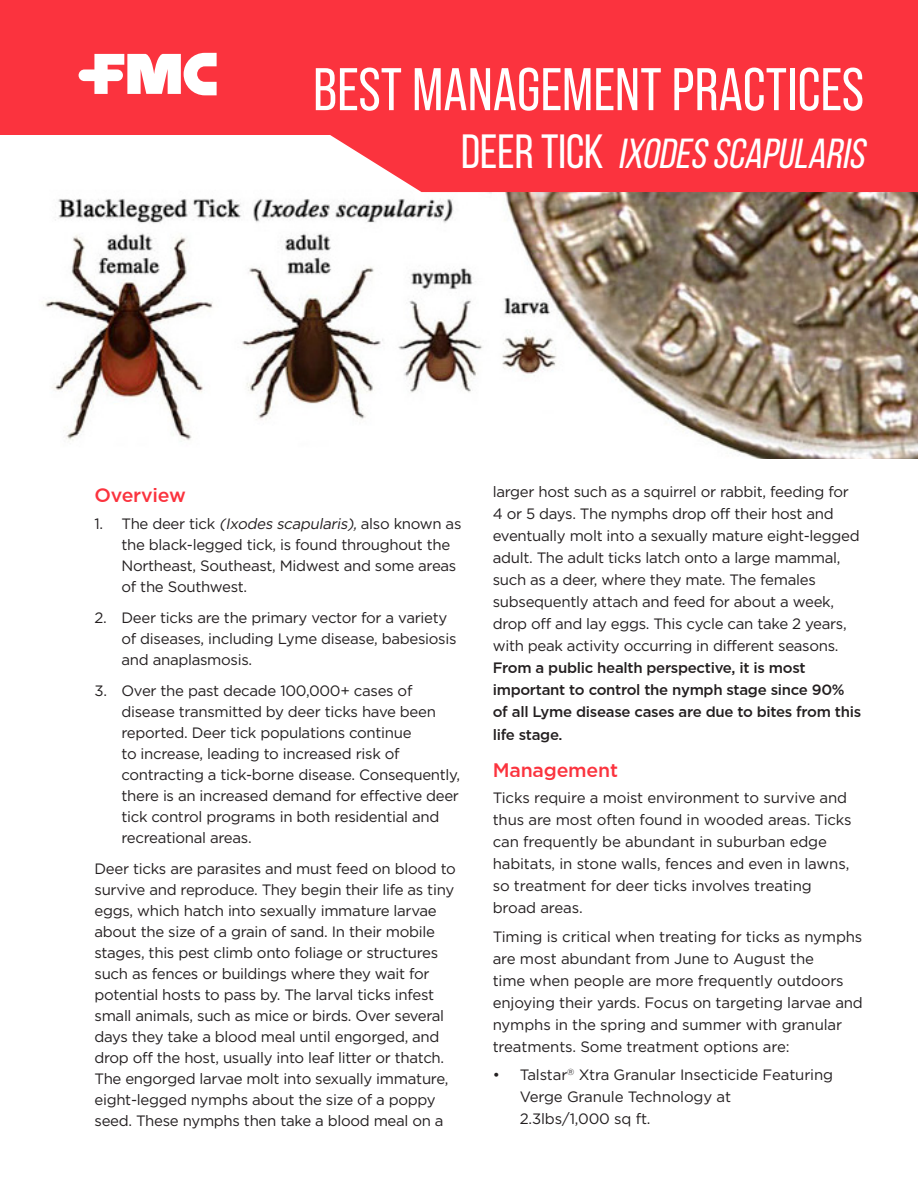
<style>
.page{position:relative;width:918px;height:1188px;background:#fff}
.page>*{position:absolute;margin:0;border:0;box-sizing:border-box;transform-origin:0 0}
.t1{font:60px "Bebas Neue Pro";color:#fff}
.t2{font:italic 42px "Bebas Neue";color:#fff}
.Subheading{font:500 19.5px "Gotham Pro";letter-spacing:-.01em;color:#fb333e}
.Body_Copy{font:15px/21px "Gotham Pro";letter-spacing:-.02em;color:#231f20}
.Body_Copy-2{font:500 15px "Gotham Pro";letter-spacing:-.02em;color:#231f20}
.s1{font-style:normal;font-size:48px}
.s2{font-style:italic}
.s3{font-weight:500}
</style>
<div class="page">
<div style="left:0;top:0;width:918px;height:135px;background:#fb333e"></div>
<img style="left:43px;top:192px;width:875px;height:267px">
<svg style="left:79px;top:53px;width:138px;height:42px"></svg>
<svg style="left:330px;top:135px;width:588px;height:57px;background:#fb434d"></svg>
<p class="t1" style="left:313px;top:56px;width:553px">BEST MANAGEMENT PRACTICES</p>
<p class="t2" style="left:461px;top:131px;width:412px"><span class="s1">D E E R T I C K</span> IXODES SCAPULARIS</p>
<p class="Subheading" style="left:94px;top:484px;width:93px">Overview</p>
<p class="Body_Copy" style="left:122px;top:513px;width:341px;text-indent:-27px">1. The deer tick <span class="s2">(Ixodes scapularis),</span> also known as the black-legged tick, is found throughout the Northeast, Southeast, Midwest and some areas of the Southwest.</p>
<p class="Body_Copy" style="left:122px;top:607px;width:337px;text-indent:-27px">2. Deer ticks are the primary vector for a variety of diseases, including Lyme disease, babesiosis and anaplasmosis.</p>
<p class="Body_Copy" style="left:122px;top:680px;width:340px;text-indent:-27px">3. Over the past decade 100,000+ cases of disease transmitted by deer ticks have been reported. Deer tick populations continue<br>to increase, leading to increased risk of contracting a tick-borne disease. Consequently, there is an increased demand for effective deer tick control programs in both residential and recreational areas.</p>
<p class="Body_Copy" style="left:94px;top:858px;width:363px">Deer ticks are parasites and must feed on blood to survive and reproduce. They begin their life as tiny eggs, which hatch into sexually immature larvae about the size of a grain of sand. In their mobile stages, this pest climb onto foliage or structures such as fences or buildings where they wait for potential hosts to pass by. The larval ticks infest small animals, such as mice or birds. Over several days they take a blood meal until engorged, and drop off the host, usually into leaf litter or thatch.<br>The engorged larvae molt into sexually immature, eight-legged nymphs about the size of a poppy seed. These nymphs then take a blood meal on a</p>
<p class="Body_Copy" style="left:493px;top:481px;width:370px;line-height:22px">larger host such as a squirrel or rabbit, feeding for 4 or 5 days. The nymphs drop off their host and eventually molt into a sexually mature eight-legged adult. The adult ticks latch onto a large mammal, such as a deer, where they mate. The females subsequently attach and feed for about a week, drop off and lay eggs. This cycle can take 2 years, with peak activity occurring in different seasons.<br><span class="s3">From a public health perspective, it is most important to control the nymph stage since 90% of all Lyme disease cases are due to bites from this</span></p>
<p class="Body_Copy-2" style="left:493px;top:727px;width:71px">life stage.</p>
<p class="Subheading" style="left:493px;top:759px;width:127px">Management</p>
<p class="Body_Copy" style="left:493px;top:786px;width:361px;line-height:22px">Ticks require a moist environment to survive and thus are most often found in wooded areas. Ticks can frequently be abundant in suburban edge habitats, in stone walls, fences and even in lawns, so treatment for deer ticks involves treating broad areas.</p>
<p class="Body_Copy" style="left:493px;top:925px;width:372px;line-height:22px">Timing is critical when treating for ticks as nymphs are most abundant from June to August the<br>time when people are more frequently outdoors enjoying their yards. Focus on targeting larvae and nymphs in the spring and summer with granular treatments. Some treatment options are:</p>
<p class="Body_Copy" style="left:520px;top:1064px;width:315px;line-height:22px;text-indent:-27px">• Talstar<sup>®</sup> Xtra Granular Insecticide Featuring<br>Verge Granule Technology at<br>2.3lbs/1,000 sq ft.</p>
</div>
